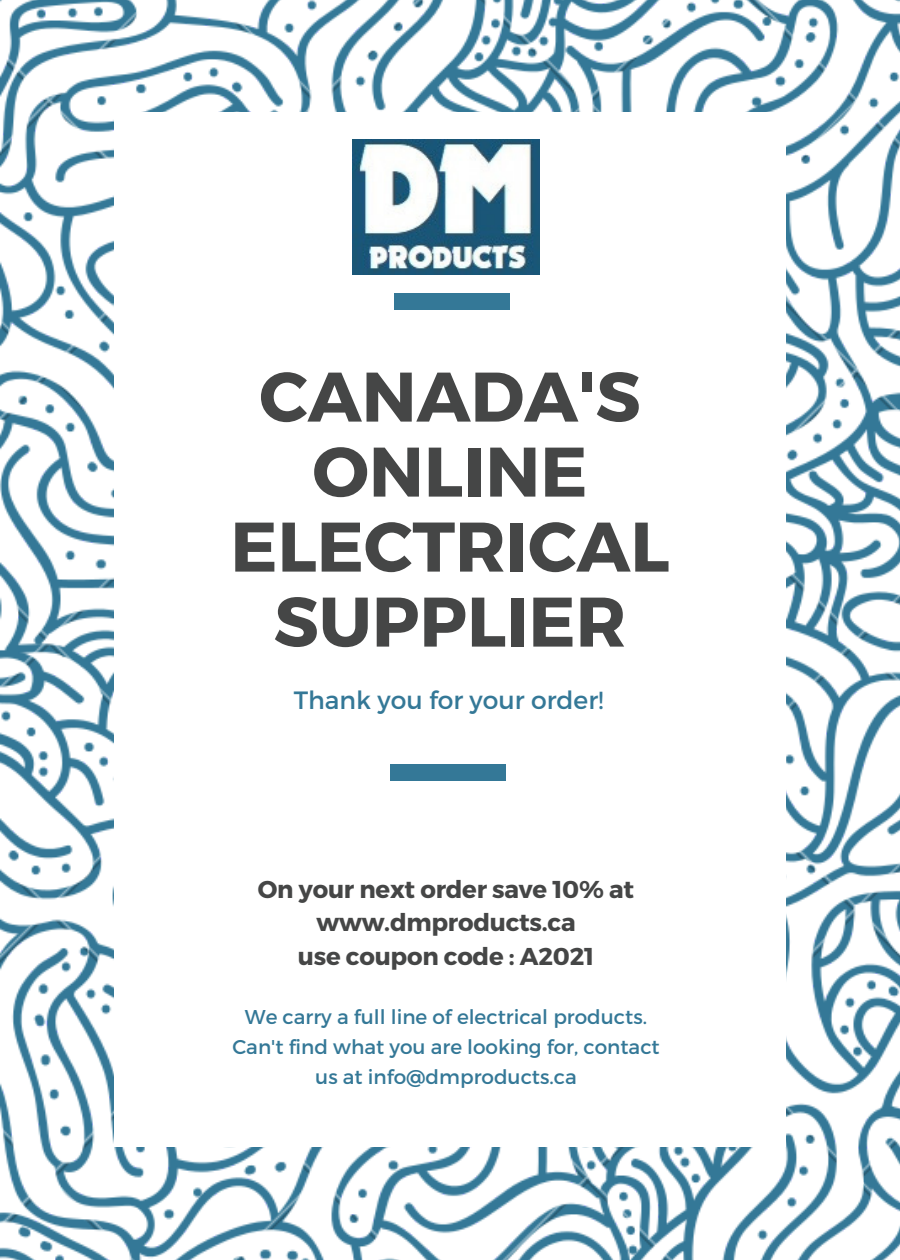
<style>
.page{position:relative;width:900px;height:1260px;background:#fff}
.page>*{position:absolute;margin:0;border:0;box-sizing:border-box;transform-origin:0 0}
.t1{font:700 70px/75px "Montserrat";color:#454646;text-align:center}
.t2{font:25px "Montserrat";color:#347897}
.t3{font:700 24.5px/33.8px "Montserrat";letter-spacing:-.01em;color:#454646;text-align:center}
.t4{font:20px/30px "Montserrat";color:#347897;text-align:center}
</style>
<div class="page">
<img style="left:0;top:0;width:900px;height:1260px">
<div style="left:115px;top:112px;width:671px;height:1035px;background:#fff"></div>
<div style="left:395px;top:293px;width:114px;height:17px;background:#347897"></div>
<div style="left:391px;top:764px;width:114px;height:17px;background:#347897"></div>
<img style="left:352px;top:139px;width:188px;height:135px">
<p class="t1" style="left:230px;top:356px;width:441px">CANADA'S<br>ONLINE<br>ELECTRICAL<br>SUPPLIER</p>
<p class="t2" style="left:294px;top:684px;width:311px">Thank you for your order!</p>
<p class="t3" style="left:258px;top:871px;width:378px">On your next order save 10% at www.dmproducts.ca</p>
<p class="t3" style="left:298px;top:938px;width:298px">use coupon code : A2021</p>
<p class="t4" style="left:232px;top:1001px;width:429px">We carry a full line of electrical products.<br>Can't find what you are looking for, contact us at info@dmproducts.ca</p>
</div>
